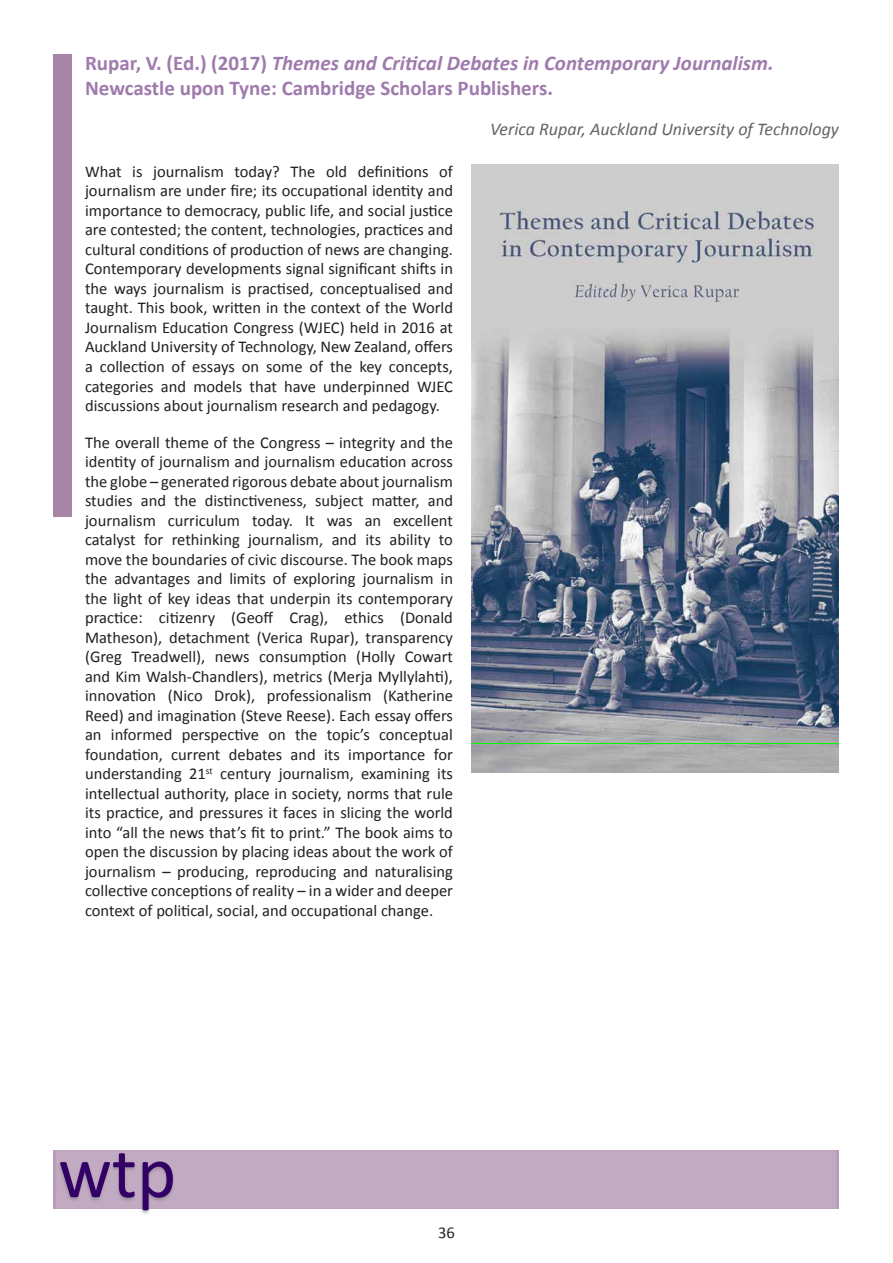
<style>
.page{position:relative;width:893px;height:1263px;background:#fff}
.page>*{position:absolute;margin:0;border:0;box-sizing:border-box;transform-origin:0 0}
.t1{font:75px "Calibri";color:#306}
.t2{font:700 21px/25.2px "Calibri";color:#9f7bad}
.t3{font:italic 18px "Calibri";color:#636366}
.body{font:16.5px/19.5px "Calibri";color:#231f20;text-align:justify}
.s1{font-style:italic}
</style>
<div class="page">
<img style="left:471px;top:165px;width:368px;height:608px">
<hr style="left:471px;top:743px;width:368px;height:1px;background:#0f0">
<h2 class="t2" style="left:85px;top:50px;width:690px">Rupar, V. (Ed.) (2017) <span class="s1">Themes and Critical Debates in Contemporary Journalism.<br></span>Newcastle upon Tyne: Cambridge Scholars Publishers.</h2>
<h3 class="t3" style="left:490px;top:116px;width:350px">Verica Rupar, Auckland University of Technology</h3>
<p class="body" style="left:85px;top:162px;width:369px">What is journalism today? The old definitions of journalism are under fire; its occupational identity and importance to democracy, public life, and social justice are contested; the content, technologies, practices and cultural conditions of production of news are changing.<br>Contemporary developments signal significant shifts in the ways journalism is practised, conceptualised and taught. This book, written in the context of the World Journalism Education Congress (WJEC) held in 2016 at Auckland University of Technology, New Zealand, offers a collection of essays on some of the key concepts, categories and models that have underpinned WJEC discussions about journalism research and pedagogy.</p>
<p class="body" style="left:85px;top:432px;width:369px">The overall theme of the Congress – integrity and the identity of journalism and journalism education across the globe – generated rigorous debate about journalism studies and the distinctiveness, subject matter, and journalism curriculum today. It was an excellent catalyst for rethinking journalism, and its ability to move the boundaries of civic discourse. The book maps the advantages and limits of exploring journalism in the light of key ideas that underpin its contemporary practice: citizenry (Geoff Crag), ethics (Donald Matheson), detachment (Verica Rupar), transparency (Greg Treadwell), news consumption (Holly Cowart and Kim Walsh-Chandlers), metrics (Merja Myllylahti), innovation (Nico Drok), professionalism (Katherine Reed) and imagination (Steve Reese). Each essay offers an informed perspective on the topic’s conceptual foundation, current debates and its importance for understanding 21<sup>st</sup> century journalism, examining its intellectual authority, place in society, norms that rule its practice, and pressures it faces in slicing the world into “all the news that’s fit to print.” The book aims to open the discussion by placing ideas about the work of journalism – producing, reproducing and naturalising collective conceptions of reality – in a wider and deeper context of political, social, and occupational change.</p>
<h1 class="t1" style="left:58px;top:1125px;width:120px">wtp</h1>
<p class="body" style="left:438px;top:1223px;width:18px">36</p>
</div>
